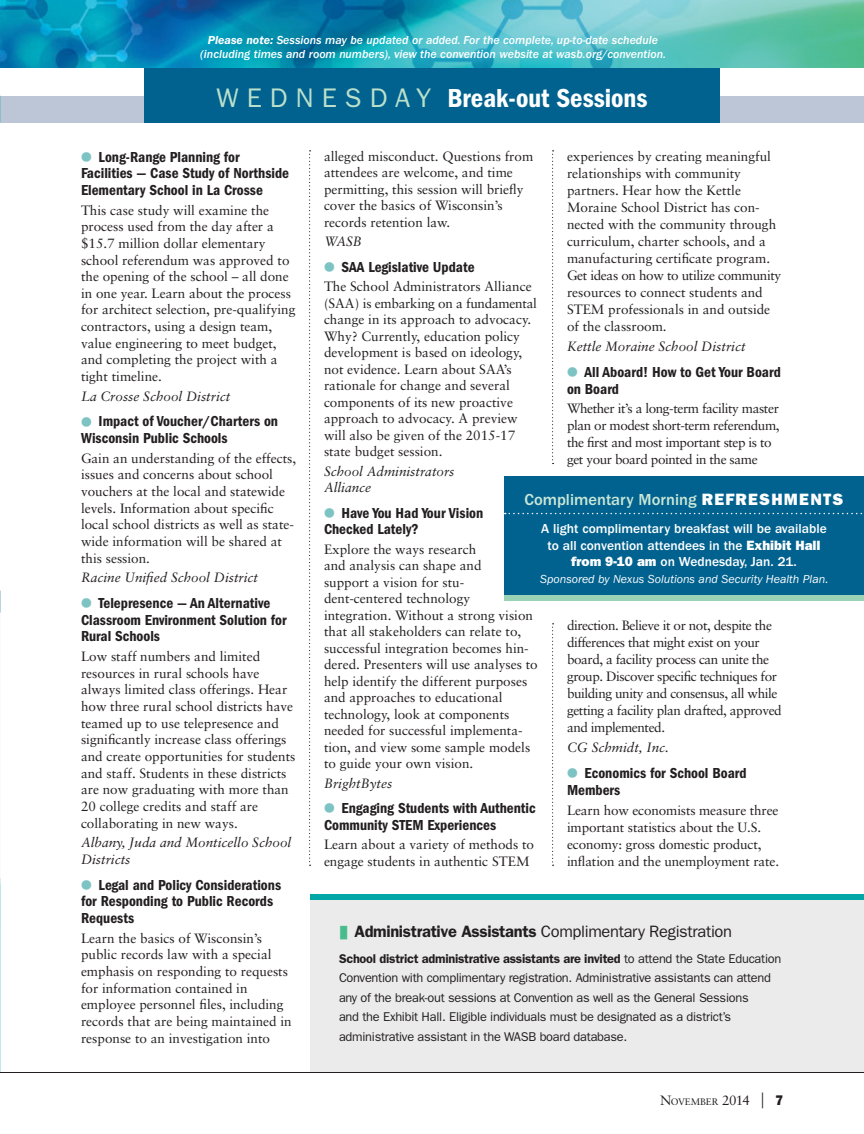
<style>
.page{position:relative;width:864px;height:1134px;background:#fff}
.page>*{position:absolute;margin:0;border:0;box-sizing:border-box;transform-origin:0 0}
.t1{font:600 condensed 27px "Franklin Gothic";color:#fff}
.t2{font:16.5px "Franklin Gothic";letter-spacing:-.02em;color:#231f20}
.t3{font:500 16.5px "Franklin Gothic";color:#cae7d7}
.t4{font:600 condensed 15px/16.6px "Franklin Gothic";color:#231f20}
.t5{font:13.5px/16.6px "Sabon";color:#231f20}
.t6{font:13.5px/17px "Sabon";letter-spacing:-.03em;color:#231f20}
.t7{font:italic 13.5px/16.6px "Sabon";color:#231f20}
.t8{font:500 13.5px/16.5px "Franklin Gothic";color:#fff;text-align:center}
.t9{font:12.75px/19.5px "Franklin Gothic";letter-spacing:-.02em;color:#231f20}
.t10{font:italic 500 12px/13.5px "Franklin Gothic";color:#fff;text-align:center}
.t11{font:italic 12px "Franklin Gothic";color:#fff}
.t12{font:9.45px "Sabon";color:#231f20}
.s1{font-weight:600}
.s2{font-weight:400;font-stretch:normal;color:#bae0cb}
.s3{font-weight:800;color:#fff}
.s4{font-weight:800}
.s5{font-weight:800;font-size:13.5px;color:#49bc8d}
.s6{font-size:13.5px}
.s7{font-size:20.25px}
.s8{font-family:"Franklin Gothic";font-weight:800;font-size:14.1px}
</style>
<div class="page">
<div style="left:0;top:96px;width:864px;height:27px;background:#bdc6d7"></div>
<div style="left:144px;top:30px;width:576px;height:93px;background:#01628f"></div>
<img style="left:0;top:0;width:864px;height:67px">
<div style="left:310px;top:897px;width:554px;height:175px;background:#ebebec"></div>
<div style="left:310px;top:894px;width:554px;height:6px;background:#00a7a6"></div>
<svg style="left:552px;top:150px;width:2px;height:314px"></svg>
<svg style="left:552px;top:623px;width:2px;height:243px"></svg>
<svg style="left:309px;top:150px;width:2px;height:716px"></svg>
<div style="left:504px;top:476px;width:360px;height:124px;background:#01628f"></div>
<svg style="left:505px;top:513px;width:357px;height:1px"></svg>
<div style="left:504px;top:595px;width:360px;height:6px;background:#98d3b5"></div>
<hr style="left:0;top:1072px;width:864px;height:1px;background:#231f20">
<p class="t10" style="left:200px;top:34px;width:467px"><span class="s1">Please note:</span> Sessions may be updated or added. For the complete, up-to-date schedule (including times and room numbers), view the convention website at wasb.org/convention.</p>
<h1 class="t1" style="left:216px;top:82px;width:433px"><span class="s2">W E D N E S D A Y</span> Break-out Sessions</h1>
<p class="t4" style="left:81px;top:148px;width:210px;text-indent:18px">Long-Range Planning for<br>Facilities — Case Study of Northside<br>Elementary School in La Crosse</p>
<p class="t5" style="left:81px;top:201px;width:216px">This case study will examine the process used from the day after a $15.7 million dollar elementary school referendum was approved to the opening of the school – all done in one year. Learn about the process for architect selection, pre-qualifying contractors, using a design team, value engineering to meet budget, and completing the project with a tight timeline.</p>
<p class="t7" style="left:81px;top:388px;width:151px">La Crosse School District</p>
<p class="t4" style="left:81px;top:413px;width:199px;text-indent:18px">Impact of Voucher/Charters on<br>Wisconsin Public Schools</p>
<p class="t5" style="left:81px;top:450px;width:217px">Gain an understanding of the effects, issues and concerns about school vouchers at the local and statewide levels. Information about specific local school districts as well as state&shy;wide information will be shared at this session.</p>
<p class="t7" style="left:81px;top:569px;width:179px">Racine Unified School District</p>
<p class="t4" style="left:81px;top:595px;width:207px;text-indent:18px">Telepresence — An Alternative<br>Classroom Environment Solution for<br>Rural Schools</p>
<p class="t5" style="left:81px;top:648px;width:216px">Low staff numbers and limited resources in rural schools have always limited class offerings. Hear how three rural school districts have teamed up to use telepresence and significantly increase class offerings and create opportunities for students and staff. Students in these districts are now graduating with more than 20 college credits and staff are collaborating in new ways.</p>
<p class="t7" style="left:81px;top:834px;width:212px">Albany, Juda and Monticello School<br>Districts</p>
<p class="t4" style="left:81px;top:876px;width:202px;text-indent:18px">Legal and Policy Considerations for Responding to Public Records<br>Requests</p>
<p class="t5" style="left:81px;top:929px;width:212px">Learn the basics of Wisconsin’s public records law with a special emphasis on responding to requests for information contained in employee personnel files, including records that are being maintained in response to an investigation into</p>
<p class="t5" style="left:324px;top:148px;width:211px">alleged misconduct. Questions from attendees are welcome, and time permitting, this session will briefly cover the basics of Wisconsin’s records retention law.</p>
<p class="t7" style="left:324px;top:233px;width:40px">WASB</p>
<p class="t4" style="left:342px;top:258px;width:135px">SAA Legislative Update</p>
<p class="t5" style="left:324px;top:278px;width:214px">The School Administrators Alliance (SAA) is embarking on a fundamental change in its approach to advocacy.<br>Why? Currently, education policy development is based on ideology, not evidence. Learn about SAA’s rationale for change and several components of its new proactive approach to advocacy. A preview will also be given of the 2015-17 state budget session.</p>
<p class="t7" style="left:324px;top:463px;width:132px">School Administrators<br>Alliance</p>
<p class="t4" style="left:324px;top:505px;width:161px;text-indent:18px">Have You Had Your Vision<br>Checked Lately?</p>
<p class="t5" style="left:324px;top:541px;width:215px">Explore the ways research<br>and analysis can shape and<br>support a vision for stu&shy;dent-centered technology integration. Without a strong vision that all stakeholders can relate to, successful integration becomes hin&shy;dered. Presenters will use analyses to help identify the different purposes and approaches to educational technology, look at components needed for successful implementa&shy;tion, and view some sample models to guide your own vision.</p>
<p class="t7" style="left:324px;top:775px;width:70px">BrightBytes</p>
<p class="t4" style="left:324px;top:800px;width:213px;text-indent:18px">Engaging Students with Authentic<br>Community STEM Experiences</p>
<p class="t5" style="left:324px;top:836px;width:212px">Learn about a variety of methods to engage students in authentic STEM</p>
<p class="t5" style="left:567px;top:147px;width:216px">experiences by creating meaningful relationships with community partners. Hear how the Kettle<br>Moraine School District has con&shy;nected with the community through curriculum, charter schools, and a manufacturing certificate program.<br>Get ideas on how to utilize community resources to connect students and<br>STEM professionals in and outside of the classroom.</p>
<p class="t7" style="left:567px;top:337px;width:180px">Kettle Moraine School District</p>
<p class="t4" style="left:567px;top:363px;width:215px;text-indent:18px">All Aboard! How to Get Your Board on Board</p>
<p class="t6" style="left:567px;top:400px;width:214px">Whether it’s a long-term facility master plan or modest short-term referendum, the first and most important step is to get your board pointed in the same</p>
<p class="t3" style="left:524px;top:490px;width:321px">Complimentary Morning <span class="s3">REFRESHMENTS</span></p>
<p class="t8" style="left:541px;top:520px;width:287px">A light complimentary breakfast will be available to all convention attendees in the <span class="s4">Exhibit Hall from 9-10 am</span> on Wednesday, Jan. 21.</p>
<p class="t11" style="left:540px;top:572px;width:290px">Sponsored by Nexus Solutions and Security Health Plan.</p>
<p class="t6" style="left:567px;top:617px;width:216px">direction. Believe it or not, despite the differences that might exist on your board, a facility process can unite the group. Discover specific techniques for building unity and consensus, all while getting a facility plan drafted, approved and implemented.</p>
<p class="t7" style="left:567px;top:739px;width:104px">CG Schmidt, Inc.</p>
<p class="t4" style="left:567px;top:764px;width:181px;text-indent:18px">Economics for School Board<br>Members</p>
<p class="t5" style="left:567px;top:801px;width:214px">Learn how economists measure three important statistics about the U.S. economy: gross domestic product, inflation and the unemployment rate.</p>
<p class="t2" style="left:337px;top:922px;width:397px"><span class="s5">|</span><span class="s1">Administrative Assistants</span> Complimentary Registration</p>
<p class="t9" style="left:339px;top:949px;width:444px"><span class="s1">School district administrative assistants are invited</span> to attend the State Education Convention with complimentary registration. Administrative assistants can attend any of the break-out sessions at Convention as well as the General Sessions<br>and the Exhibit Hall. Eligible individuals must be designated as a district’s administrative assistant in the WASB board database.</p>
<p class="t12" style="left:660px;top:1097px;width:124px"><span class="s6">N</span>OVEMBER <span class="s6">2014</span> <span class="s7">|</span> <span class="s8">7</span></p>
</div>
